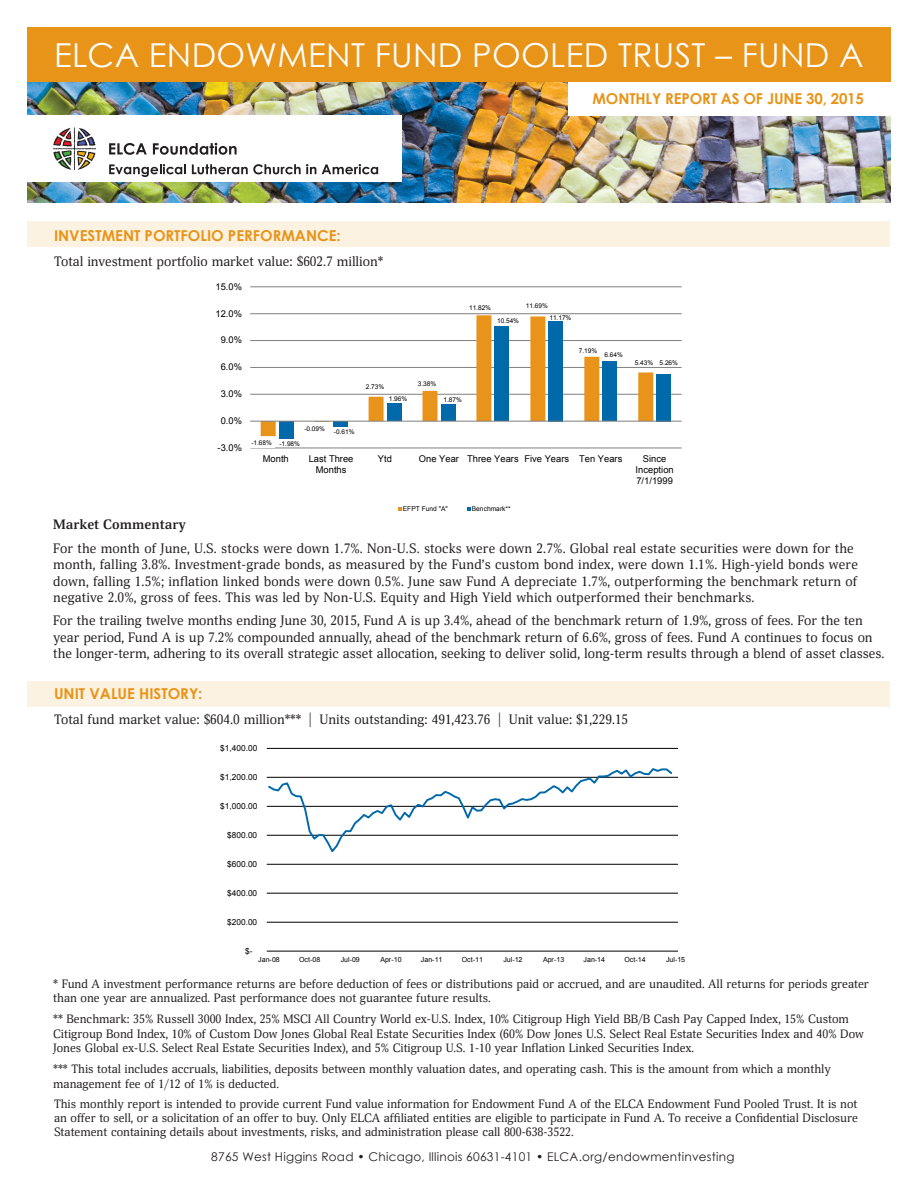
<style>
.page{position:relative;width:918px;height:1188px;background:#fff}
.page>*{position:absolute;margin:0;border:0;box-sizing:border-box;transform-origin:0 0}
.t1{font:33px "Century Gothic";letter-spacing:.01em;color:#fff}
.HEADLINES{font:700 15px "Century Gothic";color:#e89418}
.HEADLINES-2{font:13.5px/16.5px "Deca Serif";color:#231f20}
.HEADLINES-3{font:700 13.5px "Deca Serif";color:#231f20}
.t2{font:12px/14.4px "Deca Serif";color:#231f20}
.t3{font:12px "Century Gothic";letter-spacing:.02em;color:#231f20}
.t4{font:9.3px/10.8px "Arial";color:#000;text-align:center}
.t5{font:8.4px "Arial";letter-spacing:-.005em;color:#000}
.t6{font:7.05px "Arial";color:#000}
.t7{font:6.6px "Arial";letter-spacing:-.005em;color:#000}
</style>
<div class="page">
<hr style="left:267px;top:922px;width:411px;height:1px;background:#000">
<hr style="left:267px;top:893px;width:411px;height:1px;background:#000">
<hr style="left:267px;top:864px;width:411px;height:1px;background:#000">
<hr style="left:267px;top:835px;width:411px;height:1px;background:#000">
<hr style="left:267px;top:806px;width:411px;height:1px;background:#000">
<hr style="left:267px;top:777px;width:411px;height:1px;background:#000">
<hr style="left:267px;top:748px;width:411px;height:1px;background:#000">
<hr style="left:267px;top:951px;width:411px;height:1px;background:#000">
<svg style="left:267px;top:768px;width:407px;height:85px"></svg>
<div style="left:28px;top:221px;width:862px;height:26px;background:#fcf2e2"></div>
<div style="left:28px;top:681px;width:862px;height:26px;background:#fcf2e2"></div>
<div style="left:27px;top:27px;width:864px;height:94px;background:#e89418"></div>
<img style="left:27px;top:83px;width:864px;height:119px">
<div style="left:27px;top:116px;width:375px;height:66px;background:#fff"></div>
<svg style="left:109px;top:164px;width:77px;height:13px"></svg>
<svg style="left:192px;top:164px;width:124px;height:10px"></svg>
<svg style="left:322px;top:164px;width:56px;height:10px"></svg>
<svg style="left:53px;top:127px;width:43px;height:43px"></svg>
<svg style="left:109px;top:143px;width:38px;height:12px"></svg>
<svg style="left:153px;top:143px;width:84px;height:12px"></svg>
<div style="left:568px;top:83px;width:328px;height:33px;background:#fff"></div>
<hr style="left:250px;top:448px;width:432px;height:1px;background:#808080">
<hr style="left:250px;top:394px;width:432px;height:1px;background:#808080">
<hr style="left:250px;top:367px;width:432px;height:1px;background:#808080">
<hr style="left:250px;top:340px;width:432px;height:1px;background:#808080">
<hr style="left:250px;top:313px;width:432px;height:1px;background:#808080">
<hr style="left:250px;top:287px;width:432px;height:1px;background:#808080">
<svg style="left:261px;top:315px;width:392px;height:121px"></svg>
<div style="left:279px;top:421px;width:15px;height:18px;background:#0069aa"></div>
<div style="left:333px;top:421px;width:15px;height:6px;background:#0069aa"></div>
<div style="left:387px;top:404px;width:15px;height:17px;background:#0069aa"></div>
<div style="left:441px;top:404px;width:15px;height:17px;background:#0069aa"></div>
<div style="left:494px;top:327px;width:15px;height:94px;background:#0069aa"></div>
<div style="left:548px;top:321px;width:15px;height:100px;background:#0069aa"></div>
<div style="left:602px;top:362px;width:15px;height:59px;background:#0069aa"></div>
<div style="left:656px;top:374px;width:15px;height:47px;background:#0069aa"></div>
<hr style="left:250px;top:421px;width:432px;height:1px;background:#7f7f7f">
<div style="left:301px;top:424px;width:27px;height:10px;background:#fff"></div>
<div style="left:363px;top:382px;width:24px;height:10px;background:#fff"></div>
<div style="left:576px;top:345px;width:24px;height:11px;background:#fff"></div>
<div style="left:494px;top:315px;width:28px;height:10px;background:#fff"></div>
<div style="left:602px;top:350px;width:24px;height:10px;background:#fff"></div>
<svg style="left:398px;top:508px;width:4px;height:3px"></svg>
<svg style="left:467px;top:508px;width:4px;height:3px"></svg>
<p class="t1" style="left:54px;top:32px;width:811px">ELCA ENDOWMENT FUND POOLED TRUST – FUND A</p>
<p class="HEADLINES" style="left:593px;top:88px;width:273px">MONTHLY REPORT AS OF JUNE 30, 2015</p>
<p class="HEADLINES" style="left:54px;top:224px;width:288px">INVESTMENT PORTFOLIO PERFORMANCE:</p>
<p class="HEADLINES-2" style="left:54px;top:253px;width:331px">Total investment portfolio market value: $602.7 million*</p>
<p class="t4" style="left:216px;top:281px;width:28px">15.0%</p>
<p class="t4" style="left:216px;top:308px;width:28px">12.0%</p>
<p class="t4" style="left:221px;top:335px;width:23px">9.0%</p>
<p class="t4" style="left:221px;top:362px;width:23px">6.0%</p>
<p class="t4" style="left:221px;top:389px;width:23px">3.0%</p>
<p class="t4" style="left:221px;top:415px;width:23px">0.0%</p>
<p class="t4" style="left:218px;top:442px;width:26px">-3.0%</p>
<p class="t7" style="left:251px;top:438px;width:22px">-1.68%</p>
<p class="t7" style="left:304px;top:425px;width:22px">-0.09%</p>
<p class="t7" style="left:279px;top:439px;width:22px">-1.98%</p>
<p class="t7" style="left:334px;top:428px;width:22px">-0.61%</p>
<p class="t7" style="left:366px;top:383px;width:20px">2.73%</p>
<p class="t7" style="left:418px;top:380px;width:20px">3.38%</p>
<p class="t7" style="left:389px;top:394px;width:20px">1.96%</p>
<p class="t7" style="left:444px;top:396px;width:20px">1.87%</p>
<p class="t7" style="left:469px;top:303px;width:24px">11.82%</p>
<p class="t7" style="left:526px;top:301px;width:24px">11.69%</p>
<p class="t7" style="left:497px;top:316px;width:24px">10.54%</p>
<p class="t7" style="left:549px;top:313px;width:24px">11.17%</p>
<p class="t7" style="left:579px;top:346px;width:20px">7.19%</p>
<p class="t7" style="left:604px;top:351px;width:20px">6.64%</p>
<p class="t7" style="left:660px;top:358px;width:20px">5.26%</p>
<p class="t7" style="left:635px;top:358px;width:20px">5.43%</p>
<p class="t4" style="left:263px;top:453px;width:28px">Month</p>
<p class="t4" style="left:309px;top:453px;width:46px">Last Three<br>Months</p>
<p class="t4" style="left:378px;top:453px;width:16px">Ytd</p>
<p class="t4" style="left:419px;top:453px;width:205px">One Year Three Years Five Years Ten Years</p>
<p class="t4" style="left:636px;top:453px;width:40px">Since<br>Inception<br>7/1/1999</p>
<p class="t7" style="left:403px;top:505px;width:47px">EFPT Fund "A"</p>
<p class="t7" style="left:472px;top:505px;width:40px">Benchmark**</p>
<p class="HEADLINES-3" style="left:53px;top:517px;width:134px">Market Commentary</p>
<p class="HEADLINES-2" style="left:53px;top:540px;width:806px">For the month of June, U.S. stocks were down 1.7%. Non-U.S. stocks were down 2.7%. Global real estate securities were down for the month, falling 3.8%. Investment-grade bonds, as measured by the Fund’s custom bond index, were down 1.1%. High-yield bonds were down, falling 1.5%; inflation linked bonds were down 0.5%. June saw Fund A depreciate 1.7%, outperforming the benchmark return of negative 2.0%, gross of fees. This was led by Non-U.S. Equity and High Yield which outperformed their benchmarks.</p>
<p class="HEADLINES-2" style="left:53px;top:613px;width:833px">For the trailing twelve months ending June 30, 2015, Fund A is up 3.4%, ahead of the benchmark return of 1.9%, gross of fees. For the ten year period, Fund A is up 7.2% compounded annually, ahead of the benchmark return of 6.6%, gross of fees. Fund A continues to focus on the longer-term, adhering to its overall strategic asset allocation, seeking to deliver solid, long-term results through a blend of asset classes.</p>
<p class="HEADLINES" style="left:54px;top:683px;width:150px">UNIT VALUE HISTORY:</p>
<p class="HEADLINES-2" style="left:54px;top:712px;width:576px">Total fund market value: $604.0 million*** | Units outstanding: 491,423.76 | Unit value: $1,229.15</p>
<p class="t5" style="left:220px;top:742px;width:39px">$1,400.00</p>
<p class="t5" style="left:220px;top:771px;width:39px">$1,200.00</p>
<p class="t5" style="left:220px;top:800px;width:39px">$1,000.00</p>
<p class="t5" style="left:227px;top:829px;width:32px">$800.00</p>
<p class="t5" style="left:227px;top:858px;width:32px">$600.00</p>
<p class="t5" style="left:227px;top:887px;width:32px">$400.00</p>
<p class="t5" style="left:227px;top:916px;width:32px">$200.00</p>
<p class="t5" style="left:245px;top:945px;width:9px">$-</p>
<p class="t6" style="left:258px;top:955px;width:23px">Jan-08</p>
<p class="t6" style="left:299px;top:955px;width:23px">Oct-08</p>
<p class="t6" style="left:341px;top:955px;width:21px">Jul-09</p>
<p class="t6" style="left:380px;top:955px;width:23px">Apr-10</p>
<p class="t6" style="left:421px;top:955px;width:23px">Jan-11</p>
<p class="t6" style="left:462px;top:955px;width:23px">Oct-11</p>
<p class="t6" style="left:503px;top:955px;width:21px">Jul-12</p>
<p class="t6" style="left:543px;top:955px;width:23px">Apr-13</p>
<p class="t6" style="left:584px;top:955px;width:23px">Jan-14</p>
<p class="t6" style="left:624px;top:955px;width:23px">Oct-14</p>
<p class="t6" style="left:666px;top:955px;width:21px">Jul-15</p>
<p class="t2" style="left:53px;top:977px;width:817px">* Fund A investment performance returns are before deduction of fees or distributions paid or accrued, and are unaudited. All returns for periods greater than one year are annualized. Past performance does not guarantee future results.</p>
<p class="t2" style="left:53px;top:1012px;width:812px">** Benchmark: 35% Russell 3000 Index, 25% MSCI All Country World ex-U.S. Index, 10% Citigroup High Yield BB/B Cash Pay Capped Index, 15% Custom<br>Citigroup Bond Index, 10% of Custom Dow Jones Global Real Estate Securities Index (60% Dow Jones U.S. Select Real Estate Securities Index and 40% Dow<br>Jones Global ex-U.S. Select Real Estate Securities Index), and 5% Citigroup U.S. 1-10 year Inflation Linked Securities Index.</p>
<p class="t2" style="left:53px;top:1062px;width:779px">*** This total includes accruals, liabilities, deposits between monthly valuation dates, and operating cash. This is the amount from which a monthly management fee of 1/12 of 1% is deducted.</p>
<p class="t2" style="left:54px;top:1097px;width:806px;text-align:justify">This monthly report is intended to provide current Fund value information for Endowment Fund A of the ELCA Endowment Fund Pooled Trust. It is not an offer to sell, or a solicitation of an offer to buy. Only ELCA affiliated entities are eligible to participate in Fund A. To receive a Confidential Disclosure Statement containing details about investments, risks, and administration please call 800-638-3522.</p>
<p class="t3" style="left:211px;top:1148px;width:525px">8765 West Higgins Road • Chicago, Illinois 60631-4101 • ELCA.org/endowmentinvesting</p>
</div>
